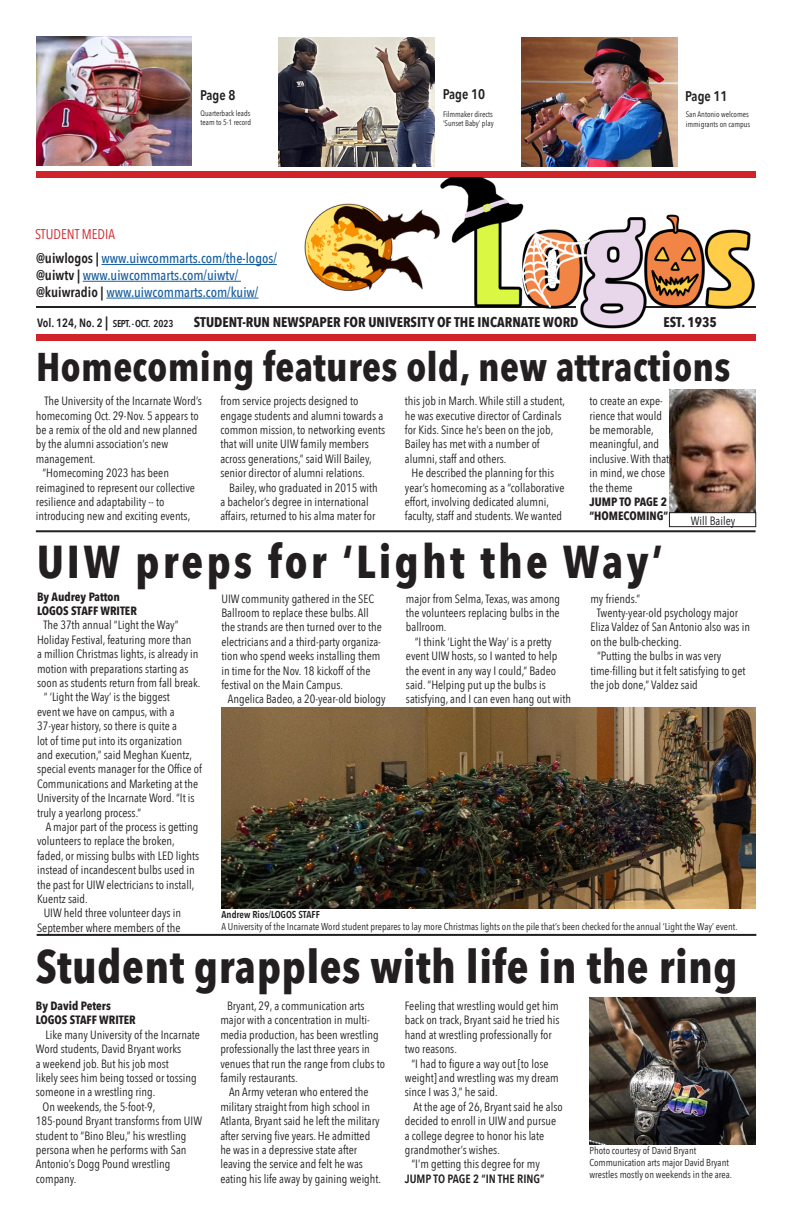
<style>
.page{position:relative;width:792px;height:1224px;background:#fff}
.page>*{position:absolute;margin:0;border:0;box-sizing:border-box;transform-origin:0 0}
.t1{font:700 46px "Avenir Next Condensed";letter-spacing:.01em;color:#231f20}
.t2{font:700 46px "Avenir Next Condensed";letter-spacing:.07em;color:#231f20}
.t3{font:700 40px "Avenir Next Condensed";letter-spacing:.01em;color:#231f20}
.t4{font:500 14px/24.6px "Avenir Next Condensed";color:#175d9e}
.t5{font:700 14px "Avenir Next Condensed";color:#231f20}
.t6{font:600 14px "Avenir Next Condensed";color:#231f20}
.t7{font:12px/14.4px "Avenir Next Condensed";color:#231f20}
.t8{font:700 12px/14.4px "Avenir Next Condensed";color:#231f20}
.t9{font:600 12px "Avenir Next Condensed";color:#231f20}
.t10{font:10px/12px "Avenir Next Condensed";color:#231f20}
.t11{font:600 10px "Avenir Next Condensed";letter-spacing:-.04em;color:#231f20}
.t12{font:600 10px "Avenir Next Condensed";color:#231f20}
.t13{font:8px "Avenir Next Condensed";color:#231f20}
.s1{font-weight:400;color:#d1232a}
.s2{font-weight:600;color:#211d1e}
.s3{font-size:12px}
.s4{font-size:14px}
</style>
<div class="page">
<div style="left:36px;top:172px;width:720px;height:6px;background:#d1232a"></div>
<img style="left:522px;top:37px;width:155px;height:129px">
<hr style="left:102px;top:264px;width:175px;height:1px;background:#175d9e">
<hr style="left:83px;top:281px;width:158px;height:1px;background:#175d9e">
<hr style="left:106px;top:298px;width:152px;height:1px;background:#175d9e">
<hr style="left:36px;top:306px;width:540px;height:1px;background:#231f20">
<div style="left:36px;top:335px;width:720px;height:6px;background:#d1232a"></div>
<img style="left:444px;top:178px;width:312px;height:151px">
<img style="left:279px;top:37px;width:156px;height:129px">
<img style="left:36px;top:36px;width:156px;height:129px">
<img style="left:302px;top:181px;width:142px;height:127px">
<img style="left:590px;top:998px;width:166px;height:146px">
<hr style="left:37px;top:934px;width:719px;height:2px;background:#231f20">
<img style="left:221px;top:708px;width:535px;height:200px">
<img style="left:669px;top:390px;width:87px;height:122px">
<div style="left:669px;top:512px;width:87px;height:15px;border:1px solid #231f20"></div>
<hr style="left:36px;top:530px;width:720px;height:2px;background:#231f20">
<p class="t6" style="left:200px;top:83px;width:37px">Page 8</p>
<p class="t13" style="left:201px;top:106px;width:51px">Quarterback leads</p>
<p class="t13" style="left:201px;top:116px;width:52px">team to 5-1 record</p>
<p class="t4" style="left:35px;top:222px;width:243px"><span class="s1">STUDENT MEDIA<br></span><span class="s2">@uiwlogos |</span> www.uiwcommarts.com/the-logos/</p>
<p class="t4" style="left:36px;top:263px;width:204px"><span class="s2">@uiwtv |</span> www.uiwcommarts.com/uiwtv/</p>
<p class="t4" style="left:36px;top:280px;width:224px"><span class="s2">@kuiwradio |</span> www.uiwcommarts.com/kuiw/</p>
<p class="t6" style="left:443px;top:82px;width:44px">Page 10</p>
<p class="t13" style="left:443px;top:107px;width:51px">Filmmaker directs</p>
<p class="t13" style="left:443px;top:116px;width:52px">‘Sunset Baby’ play</p>
<p class="t6" style="left:685px;top:84px;width:44px">Page 11</p>
<p class="t13" style="left:686px;top:108px;width:65px">San Antonio welcomes</p>
<p class="t13" style="left:686px;top:117px;width:66px">immigrants on campus</p>
<p class="t11" style="left:37px;top:315px;width:138px"><span class="s3">Vol. 124, No. 2</span> <span class="s4">|</span> SEPT.-OCT. 2023</p>
<p class="t5" style="left:194px;top:314px;width:386px">STUDENT-RUN NEWSPAPER FOR UNIVERSITY OF THE INCARNATE WORD</p>
<p class="t5" style="left:664px;top:314px;width:55px">EST. 1935</p>
<p class="t3" style="left:36px;top:342px;width:696px">Homecoming features old, new attractions</p>
<p class="t7" style="left:36px;top:393px;width:168px;text-indent:9px">The University of the Incarnate Word’s homecoming Oct. 29-Nov. 5 appears to be a remix of the old and new planned by the alumni association’s new management.</p>
<p class="t7" style="left:36px;top:465px;width:161px;text-indent:7px">“Homecoming 2023 has been reimagined to represent our collective resilience and adaptability -- to introducing new and exciting events,</p>
<p class="t7" style="left:220px;top:393px;width:166px">from service projects designed to engage students and alumni towards a common mission, to networking events that will unite UIW family members across generations,” said Will Bailey, senior director of alumni relations.</p>
<p class="t7" style="left:220px;top:480px;width:159px;text-indent:9px">Bailey, who graduated in 2015 with a bachelor’s degree in international affairs, returned to his alma mater for</p>
<p class="t7" style="left:405px;top:393px;width:162px">this job in March. While still a student, he was executive director of Cardinals for Kids. Since he’s been on the job, Bailey has met with a number of alumni, staff and others.</p>
<p class="t7" style="left:405px;top:465px;width:161px;text-indent:7px">He described the planning for this year’s homecoming as a “collaborative effort, involving dedicated alumni, faculty, staff and students. We wanted</p>
<p class="t7" style="left:590px;top:393px;width:81px">to create an expe&shy;rience that would be memorable, meaningful, and inclusive. With that in mind, we chose the theme</p>
<p class="t8" style="left:590px;top:494px;width:80px">JUMP TO PAGE 2 “HOMECOMING”</p>
<p class="t7" style="left:691px;top:513px;width:46px">Will Bailey</p>
<p class="t2" style="left:37px;top:534px;width:627px">UIW preps for ‘Light the Way’</p>
<p class="t8" style="left:37px;top:589px;width:84px">By Audrey Patton</p>
<p class="t8" style="left:37px;top:603px;width:101px">LOGOS STAFF WRITER</p>
<p class="t7" style="left:37px;top:617px;width:165px;text-indent:6px">The 37th annual “Light the Way” Holiday Festival, featuring more than<br>a million Christmas lights, is already in motion with preparations starting as soon as students return from fall break.</p>
<p class="t7" style="left:37px;top:689px;width:166px;text-indent:7px">“ ‘Light the Way’ is the biggest<br>event we have on campus, with a 37-year history, so there is quite a<br>lot of time put into its organization<br>and execution,” said Meghan Kuentz, special events manager for the Office of Communications and Marketing at the University of the Incarnate Word. “It is truly a yearlong process.”</p>
<p class="t7" style="left:37px;top:819px;width:164px;text-indent:9px">A major part of the process is getting volunteers to replace the broken, faded, or missing bulbs with LED lights instead of incandescent bulbs used in the past for UIW electricians to install, Kuentz said.</p>
<p class="t7" style="left:37px;top:905px;width:146px;text-align:center">UIW held three volunteer days in<br>September where members of the</p>
<p class="t7" style="left:406px;top:591px;width:156px;text-align:justify">major from Selma, Texas, was among the volunteers replacing bulbs in the ballroom.</p>
<p class="t7" style="left:406px;top:634px;width:167px;text-indent:9px">“I think ‘Light the Way’ is a pretty event UIW hosts, so I wanted to help the event in any way I could,” Badeo said. “Helping put up the bulbs is satisfying, and I can even hang out with</p>
<p class="t7" style="left:590px;top:591px;width:51px">my friends.”</p>
<p class="t7" style="left:590px;top:605px;width:161px;text-indent:6px">Twenty-year-old psychology major<br>Eliza Valdez of San Antonio also was in on the bulb-checking.</p>
<p class="t7" style="left:590px;top:648px;width:157px;text-indent:7px">“Putting the bulbs in was very time-filling but it felt satisfying to get the job done,” Valdez said</p>
<p class="t7" style="left:221px;top:591px;width:162px">UIW community gathered in the SEC Ballroom to replace these bulbs. All the strands are then turned over to the electricians and a third-party organiza&shy;tion who spend weeks installing them in time for the Nov. 18 kickoff of the festival on the Main Campus.</p>
<p class="t7" style="left:228px;top:691px;width:159px">Angelica Badeo, a 20-year-old biology</p>
<p class="t12" style="left:222px;top:906px;width:100px">Andrew Rios/LOGOS STAFF</p>
<p class="t10" style="left:222px;top:920px;width:517px">A University of the Incarnate Word student prepares to lay more Christmas lights on the pile that’s been checked for the annual ‘Light the Way’ event.</p>
<p class="t1" style="left:36px;top:938px;width:704px">Student grapples with life in the ring</p>
<p class="t8" style="left:36px;top:998px;width:76px">By David Peters</p>
<p class="t8" style="left:36px;top:1013px;width:101px">LOGOS STAFF WRITER</p>
<p class="t7" style="left:36px;top:1027px;width:166px;text-indent:10px">Like many University of the Incarnate Word students, David Bryant works<br>a weekend job. But his job most<br>likely sees him being tossed or tossing someone in a wrestling ring.</p>
<p class="t7" style="left:36px;top:1099px;width:168px;text-indent:7px">On weekends, the 5-foot-9,<br>185-pound Bryant transforms from UIW student to “Bino Bleu,” his wrestling persona when he performs with San<br>Antonio’s Dogg Pound wrestling company.</p>
<p class="t7" style="left:405px;top:998px;width:156px">Feeling that wrestling would get him back on track, Bryant said he tried his hand at wrestling professionally for two reasons.</p>
<p class="t7" style="left:405px;top:1056px;width:155px;text-indent:7px">“I had to figure a way out [to lose weight] and wrestling was my dream since I was 3,” he said.</p>
<p class="t7" style="left:405px;top:1099px;width:159px;text-indent:9px">At the age of 26, Bryant said he also decided to enroll in UIW and pursue a college degree to honor his late grandmother’s wishes.</p>
<p class="t7" style="left:412px;top:1156px;width:130px">“I’m getting this degree for my</p>
<p class="t9" style="left:405px;top:1168px;width:141px">JUMP TO PAGE 2 “IN THE RING”</p>
<p class="t7" style="left:220px;top:998px;width:166px;text-indent:7px">Bryant, 29, a communication arts major with a concentration in multi&shy;media production, has been wrestling professionally the last three years in venues that run the range from clubs to family restaurants.</p>
<p class="t7" style="left:220px;top:1084px;width:162px;text-indent:9px">An Army veteran who entered the military straight from high school in Atlanta, Bryant said he left the military after serving five years. He admitted he was in a depressive state after leaving the service and felt he was eating his life away by gaining weight.</p>
<p class="t10" style="left:590px;top:1144px;width:108px">Photo courtesy of David Bryant</p>
<p class="t10" style="left:590px;top:1156px;width:144px">Communication arts major David Bryant wrestles mostly on weekends in the area.</p>
</div>
